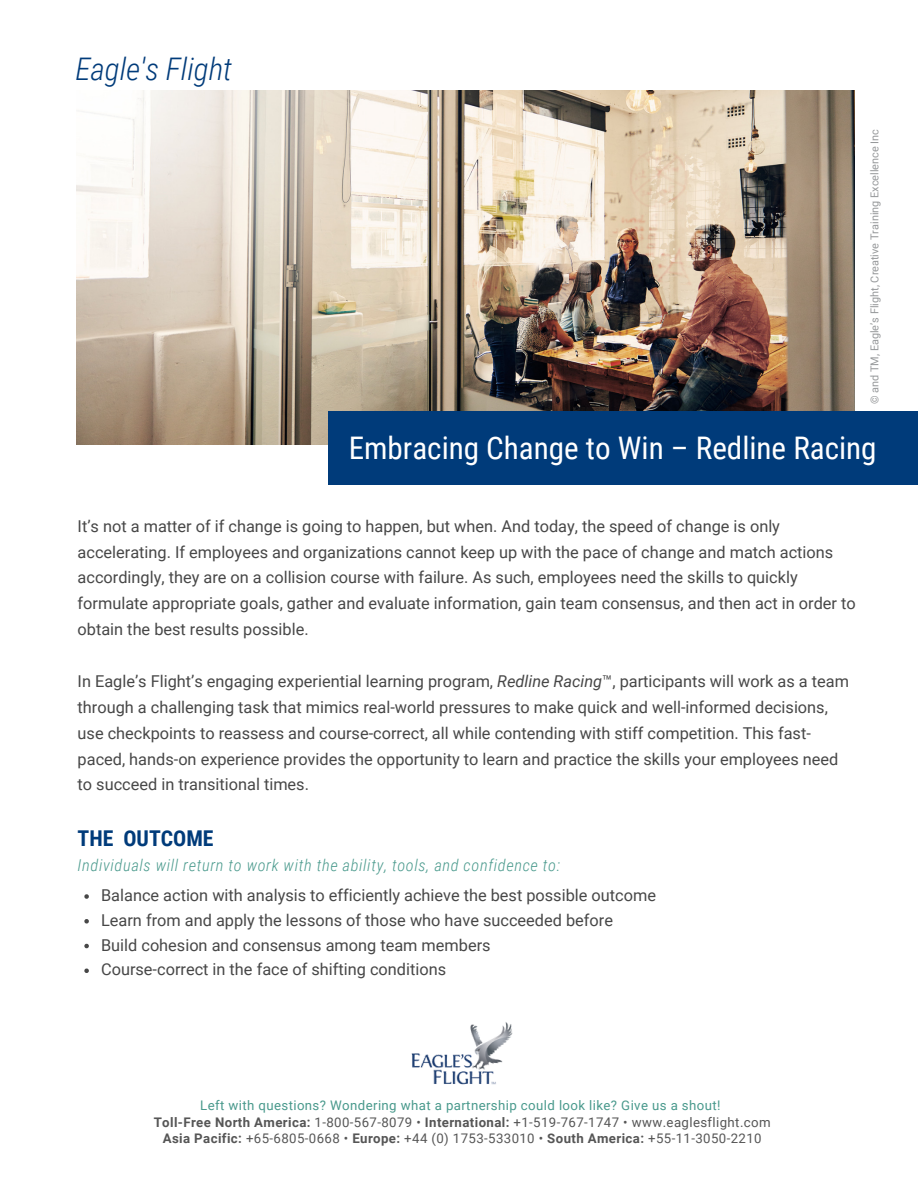
<style>
.page{position:relative;width:918px;height:1188px;background:#fff}
.page>*{position:absolute;margin:0;border:0;box-sizing:border-box;transform-origin:0 0}
.t1{font:31.2px "Roboto Condensed";color:#fff}
.t2{font:italic 300 31.2px "Roboto Condensed";color:#003b7a}
.t3{font:700 21.75px "Roboto Condensed";color:#003b7a}
.t4{font:16.35px/25.8px "Roboto";color:#474747}
.t5{font:italic 300 16.35px "Roboto Condensed";letter-spacing:.04em;color:#49998c}
.t6{font:13.2px/16.8px "Roboto";letter-spacing:.03em;color:#565656;text-align:center}
.t7{font:10.95px "Roboto";color:#97999b}
.s1{font-style:italic}
.s2{color:#49998c}
.s3{font-weight:700}
</style>
<div class="page">
<img style="left:76px;top:90px;width:779px;height:354px">
<svg style="left:84px;top:894px;width:5px;height:5px"></svg>
<svg style="left:84px;top:919px;width:5px;height:5px"></svg>
<svg style="left:84px;top:944px;width:5px;height:4px"></svg>
<svg style="left:84px;top:969px;width:5px;height:4px"></svg>
<div style="left:329px;top:412px;width:589px;height:73px;background:#003b7a"></div>
<img style="left:411px;top:1022px;width:102px;height:63px">
<h1 class="t2" style="left:75px;top:51px;width:158px">Eagle's Flight</h1>
<p class="t7" style="left:868px;top:404px;width:277px;rotate:-90deg">© and TM, Eagle’s Flight, Creative Training Excellence Inc</p>
<h1 class="t1" style="left:349px;top:430px;width:529px">Embracing Change to Win – Redline Racing</h1>
<p class="t4" style="left:78px;top:513px;width:780px">It’s not a matter of if change is going to happen, but when. And today, the speed of change is only accelerating. If employees and organizations cannot keep up with the pace of change and match actions accordingly, they are on a collision course with failure. As such, employees need the skills to quickly formulate appropriate goals, gather and evaluate information, gain team consensus, and then act in order to obtain the best results possible.</p>
<p class="t4" style="left:78px;top:668px;width:773px">In Eagle’s Flight’s engaging experiential learning program, <span class="s1">Redline Racing</span>™, participants will work as a team through a challenging task that mimics real-world pressures to make quick and well-informed decisions, use checkpoints to reassess and course-correct, all while contending with stiff competition. This fast&shy;paced, hands-on experience provides the opportunity to learn and practice the skills your employees need to succeed in transitional times.</p>
<h2 class="t3" style="left:78px;top:826px;width:137px">THE OUTCOME</h2>
<p class="t5" style="left:78px;top:856px;width:484px">Individuals will return to work with the ability, tools, and confidence to:</p>
<p class="t4" style="left:101px;top:883px;width:556px;line-height:24.8px">Balance action with analysis to efficiently achieve the best possible outcome Learn from and apply the lessons of those who have succeeded before<br>Build cohesion and consensus among team members<br>Course-correct in the face of shifting conditions</p>
<p class="t6" style="left:154px;top:1097px;width:619px"><span class="s2">Left with questions? Wondering what a partnership could look like? Give us a shout!<br></span><span class="s3">Toll-Free North America:</span> 1-800-567-8079 • <span class="s3">International:</span> +1-519-767-1747 • www.eaglesflight.com<br><span class="s3">Asia Pacific:</span> +65-6805-0668 • <span class="s3">Europe:</span> +44 (0) 1753-533010 • <span class="s3">South America:</span> +55-11-3050-2210</p>
</div>
